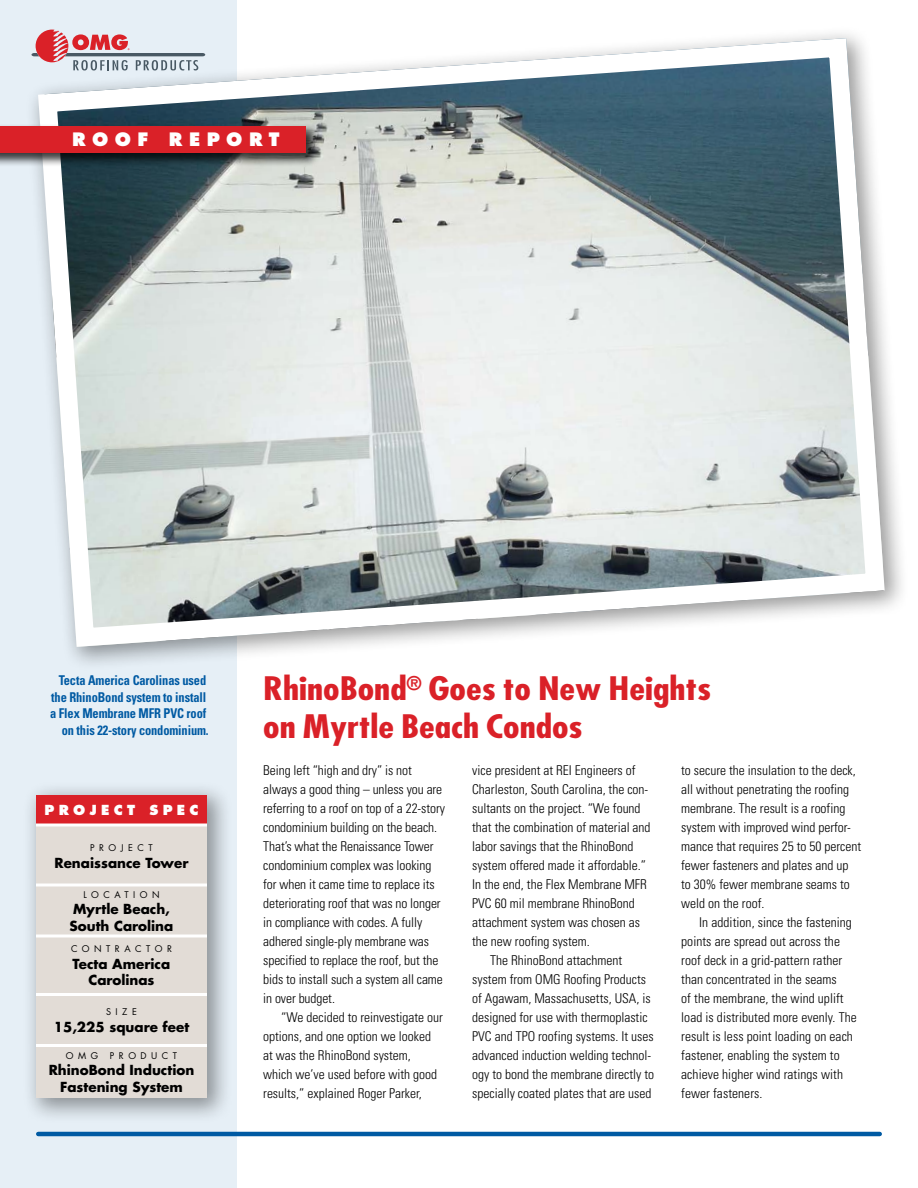
<style>
.page{position:relative;width:918px;height:1188px;background:#fff}
.page>*{position:absolute;margin:0;border:0;box-sizing:border-box;transform-origin:0 0}
.t1{font:700 condensed 31.5px/37.5px "Futura";color:#da2128;scale:1.2 1}
.t2{font:800 18px "Futura";letter-spacing:.36em;color:#fff}
.t3{font:300 condensed 13.5px/19px "Univers";color:#000}
.t4{font:700 13.5px/16.5px "Futura";color:#000;text-align:center}
.t5{font:700 condensed 13.5px/16.5px "Univers";letter-spacing:-.01em;color:#005aa3;text-align:right;scale:.92 1}
.t6{font:800 13.5px "Futura";letter-spacing:.32em;color:#fff}
.t7{font:9px "Futura";letter-spacing:.5em;color:#000}
</style>
<div class="page">
<div style="left:0;top:0;width:236px;height:1188px;background:#e6eff6"></div>
<div style="left:25px;top:25px;width:885px;height:647px;background:#000;opacity:.4"></div>
<svg style="left:28px;top:29px;width:866px;height:627px"></svg>
<div style="left:0;top:124px;width:320px;height:43px;background:#000;opacity:.75"></div>
<div style="left:0;top:126px;width:306px;height:27px;background:#da2128"></div>
<hr style="left:38px;top:1132px;width:842px;height:4px;background:#005aa3">
<div style="left:22px;top:781px;width:211px;height:343px;background:#000;opacity:.4"></div>
<div style="left:36px;top:795px;width:171px;height:30px;background:#da2128"></div>
<div style="left:36px;top:826px;width:171px;height:272px;background:#e2dcd6"></div>
<hr style="left:36px;top:824px;width:171px;height:2px;background:#fff">
<hr style="left:36px;top:884px;width:171px;height:2px;background:#fff">
<hr style="left:36px;top:934px;width:171px;height:4px;background:#f7f6f4">
<hr style="left:36px;top:993px;width:171px;height:3px;background:#fff">
<hr style="left:36px;top:1044px;width:171px;height:3px;background:#fff">
<svg style="left:32px;top:30px;width:173px;height:40px"></svg>
<h2 class="t2" style="left:72px;top:128px;width:209px">ROOF REPORT</h2>
<p class="t5" style="left:50px;top:672px;width:174px">Tecta America Carolinas used the RhinoBond system to install a Flex Membrane MFR PVC roof on this 22-story condominium.</p>
<p class="t6" style="left:45px;top:802px;width:155px">PROJECT SPEC</p>
<p class="t7" style="left:90px;top:842px;width:64px">PROJECT</p>
<p class="t4" style="left:55px;top:854px;width:135px">Renaissance Tower</p>
<p class="t7" style="left:83px;top:888px;width:78px">LOCATION</p>
<p class="t4" style="left:70px;top:900px;width:105px;text-align:left">Myrtle Beach,<br>South Carolina</p>
<p class="t7" style="left:71px;top:943px;width:102px">CONTRACTOR</p>
<p class="t4" style="left:73px;top:955px;width:99px">Tecta America<br>Carolinas</p>
<p class="t7" style="left:106px;top:1006px;width:32px">SIZE</p>
<p class="t4" style="left:54px;top:1018px;width:137px">15,225 square feet</p>
<p class="t7" style="left:66px;top:1049px;width:34px">OMG</p>
<p class="t7" style="left:110px;top:1049px;width:69px">PRODUCT</p>
<p class="t4" style="left:49px;top:1062px;width:147px">RhinoBond Induction<br>Fastening System</p>
<h1 class="t1" style="left:263px;top:670px;width:375px">RhinoBond<sup>®</sup> Goes to New Heights on Myrtle Beach Condos</h1>
<p class="t3" style="left:263px;top:760px;width:183px">Being left “high and dry” is not always a good thing – unless you are referring to a roof on top of a 22-story condominium building on the beach.<br>That’s what the Renaissance Tower condominium complex was looking for when it came time to replace its deteriorating roof that was no longer in compliance with codes. A fully adhered single-ply membrane was specified to replace the roof, but the bids to install such a system all came in over budget.</p>
<p class="t3" style="left:263px;top:1008px;width:181px;text-indent:18px">“We decided to reinvestigate our options, and one option we looked at was the RhinoBond system, which we’ve used before with good results,” explained Roger Parker,</p>
<p class="t3" style="left:472px;top:761px;width:165px">vice president at REI Engineers of</p>
<p class="t3" style="left:472px;top:780px;width:178px">Charleston, South Carolina, the con-</p>
<p class="t3" style="left:472px;top:799px;width:170px">sultants on the project. “We found</p>
<p class="t3" style="left:472px;top:818px;width:180px">that the combination of material and</p>
<p class="t3" style="left:472px;top:837px;width:163px">labor savings that the RhinoBond</p>
<p class="t3" style="left:472px;top:856px;width:175px">system offered made it affordable.”</p>
<p class="t3" style="left:472px;top:875px;width:176px">In the end, the Flex Membrane MFR</p>
<p class="t3" style="left:472px;top:894px;width:164px">PVC 60 mil membrane RhinoBond</p>
<p class="t3" style="left:472px;top:913px;width:169px">attachment system was chosen as</p>
<p class="t3" style="left:472px;top:932px;width:119px">the new roofing system.</p>
<p class="t3" style="left:490px;top:951px;width:133px">The RhinoBond attachment</p>
<p class="t3" style="left:472px;top:970px;width:175px">system from OMG Roofing Products</p>
<p class="t3" style="left:472px;top:989px;width:180px">of Agawam, Massachusetts, USA, is</p>
<p class="t3" style="left:472px;top:1008px;width:177px">designed for use with thermoplastic</p>
<p class="t3" style="left:472px;top:1027px;width:183px">PVC and TPO roofing systems. It uses</p>
<p class="t3" style="left:472px;top:1046px;width:181px">advanced induction welding technol-</p>
<p class="t3" style="left:472px;top:1065px;width:183px">ogy to bond the membrane directly to</p>
<p class="t3" style="left:472px;top:1084px;width:181px">specially coated plates that are used</p>
<p class="t3" style="left:681px;top:761px;width:181px">to secure the insulation to the deck, all without penetrating the roofing membrane. The result is a roofing system with improved wind perfor&shy;mance that requires 25 to 50 percent fewer fasteners and plates and up to 30% fewer membrane seams to weld on the roof.</p>
<p class="t3" style="left:681px;top:913px;width:177px;text-indent:18px">In addition, since the fastening points are spread out across the roof deck in a grid-pattern rather than concentrated in the seams<br>of the membrane, the wind uplift load is distributed more evenly. The result is less point loading on each fastener, enabling the system to achieve higher wind ratings with fewer fasteners.</p>
</div>
